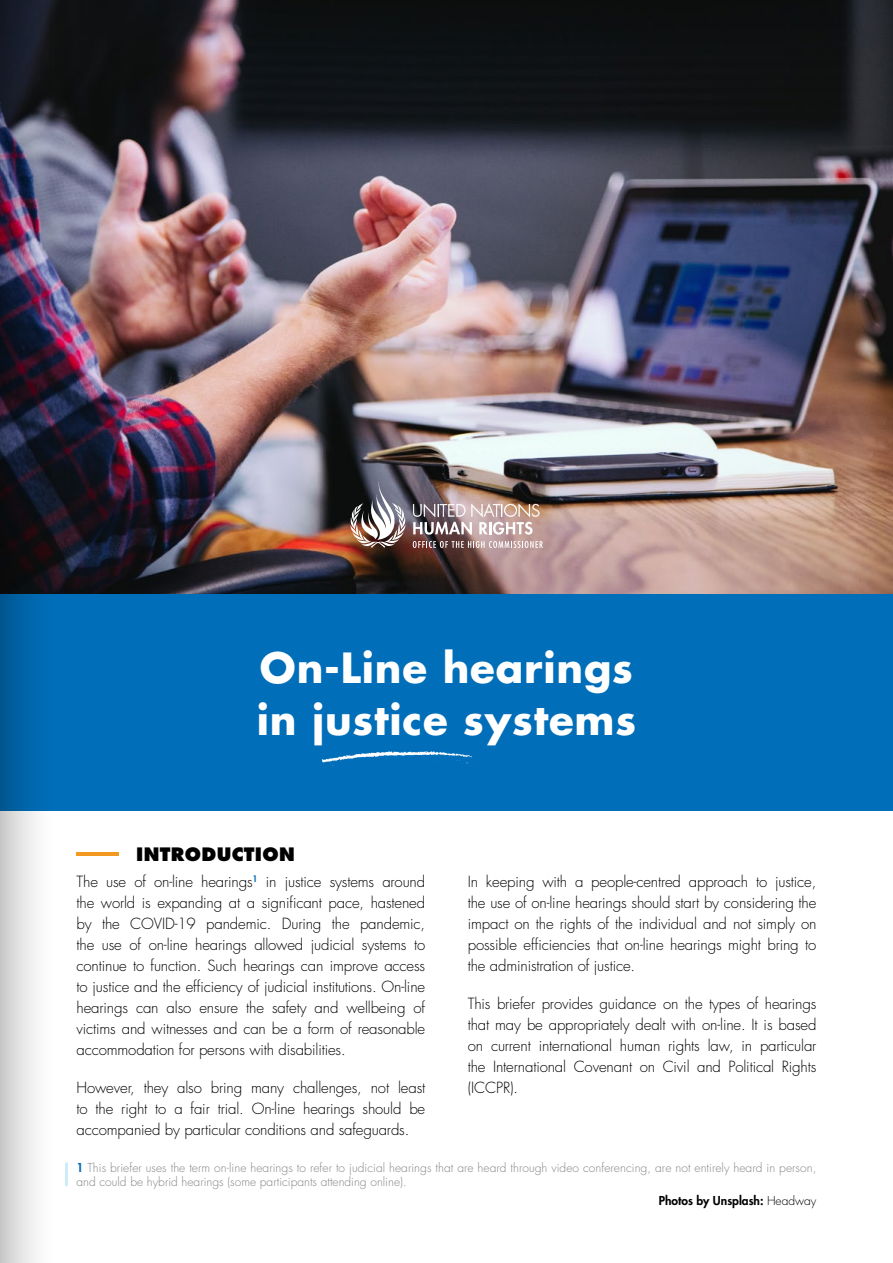
<style>
.page{position:relative;width:893px;height:1263px;background:#fff}
.page>*{position:absolute;margin:0;border:0;box-sizing:border-box;transform-origin:0 0}
.t1{font:700 40.5px/52.5px "Futura Std";letter-spacing:.02em;color:#fff}
.t2{font:800 18px "Futura Std";letter-spacing:.02em;color:#000}
.t3{font:300 15px/21px "Futura Std";letter-spacing:-.01em;color:#000;text-align:justify}
.t4{font:300 12px/14.4px "Futura Std";letter-spacing:.005em;color:#858585}
.t5{font:800 12px "Futura Std";color:#000}
.s1{font-weight:800;color:#066eb7}
.s2{font-weight:300}
</style>
<div class="page">
<img style="left:53px;top:0;width:840px;height:594px">
<div style="left:0;top:594px;width:893px;height:216px;background:#006eb8"></div>
<img style="left:351px;top:482px;width:55px;height:66px">
<svg style="left:413px;top:503px;width:126px;height:32px"></svg>
<svg style="left:413px;top:541px;width:130px;height:7px"></svg>
<hr style="left:77px;top:852px;width:42px;height:3px;background:#f19a1f">
<svg style="left:0;top:0;width:53px;height:1263px"></svg>
<svg style="left:322px;top:751px;width:150px;height:15px"></svg>
<hr style="left:65px;top:1162px;width:3px;height:24px;background:#009fe3;border-radius:2px">
<h1 class="t1" style="left:257px;top:641px;width:381px">On-Line hearings in justice systems</h1>
<p class="t2" style="left:136px;top:843px;width:160px">INTRODUCTION</p>
<p class="t3" style="left:77px;top:871px;width:350px">The use of on-line hearings<sup>1</sup> in justice systems around the world is expanding at a significant pace, hastened by the COVID-19 pandemic. During the pandemic, the use of on-line hearings allowed judicial systems to continue to function. Such hearings can improve access to justice and the efficiency of judicial institutions. On‑line hearings can also ensure the safety and wellbeing of victims and witnesses and can be a form of reasonable accommodation for persons with disabilities.</p>
<p class="t3" style="left:77px;top:1077px;width:350px">However, they also bring many challenges, not least to the right to a fair trial. On-line hearings should be accompanied by particular conditions and safeguards.</p>
<p class="t3" style="left:468px;top:871px;width:350px">In keeping with a people-centred approach to justice, the use of on-line hearings should start by considering the impact on the rights of the individual and not simply on possible efficiencies that on-line hearings might bring to the administration of justice.</p>
<p class="t3" style="left:468px;top:993px;width:350px">This briefer provides guidance on the types of hearings that may be appropriately dealt with on-line. It is based on current international human rights law, in particular the International Covenant on Civil and Political Rights (ICCPR).</p>
<p class="t4" style="left:77px;top:1161px;width:741px"><span class="s1">1</span> This briefer uses the term on-line hearings to refer to judicial hearings that are heard through video conferencing, are not entirely heard in person, and could be hybrid hearings (some participants attending online).</p>
<p class="t5" style="left:659px;top:1193px;width:159px">Photos by Unsplash: <span class="s2">Headway</span></p>
</div>
